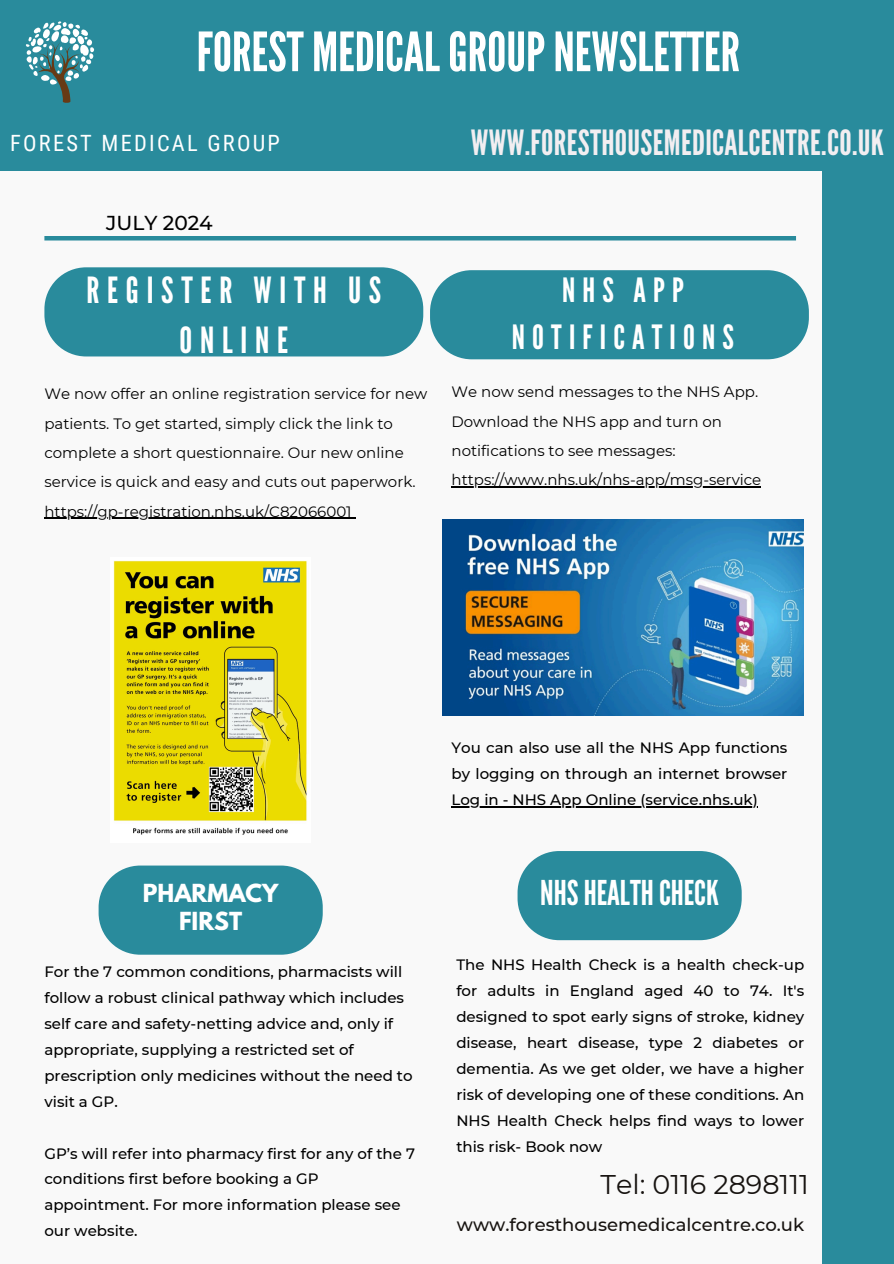
<style>
.page{position:relative;width:894px;height:1264px;background:#fff}
.page>*{position:absolute;margin:0;border:0;box-sizing:border-box;transform-origin:0 0}
.t1{font:54px "League Gothic";color:#fff}
.t2{font:36px/49.5px "League Gothic";letter-spacing:.215em;color:#fff;text-align:center}
.t3{font:34.65px "League Gothic";letter-spacing:.01em;color:#f2eef1}
.t4{font:34.2px "League Gothic";color:#fff}
.t5{font:33.45px/46.2px "League Gothic";letter-spacing:.215em;color:#fff;text-align:center}
.t6{font:27px "Montserrat";color:#171310}
.t7{font:22.35px "Roboto Condensed";letter-spacing:.1em;color:#fff}
.t8{font:700 22.05px "League Spartan";color:#fff}
.t9{font:500 20.1px "Montserrat";color:#000}
.t10{font:500 18px "Montserrat";color:#171310}
.t11{font:500 15px/26px "Montserrat";color:#000}
.t12{font:15px/29.2px "Montserrat";color:#000}
</style>
<div class="page">
<div style="left:0;top:0;width:893px;height:1263px;background:#f9f9f9"></div>
<hr style="left:44px;top:236px;width:751px;height:4px;background:#298b9c">
<div style="left:822px;top:0;width:71px;height:1263px;background:#298b9c"></div>
<svg style="left:99px;top:865px;width:223px;height:89px;background:#3893a2"></svg>
<svg style="left:517px;top:851px;width:224px;height:89px;background:#3993a3"></svg>
<div style="left:0;top:0;width:888px;height:170px;background:#298b9c"></div>
<svg style="left:25px;top:21px;width:69px;height:81px"></svg>
<img style="left:113px;top:561px;width:194px;height:274px">
<img style="left:442px;top:519px;width:361px;height:197px">
<hr style="left:44px;top:517px;width:307px;height:2px;background:#000">
<div style="left:44px;top:267px;width:379px;height:89px;background:#298b9c"></div>
<hr style="left:451px;top:806px;width:306px;height:1px;background:#000">
<div style="left:430px;top:270px;width:378px;height:89px;background:#298b9c"></div>
<hr style="left:451px;top:486px;width:310px;height:1px;background:#000">
<h4 class="t1" style="left:196px;top:21px;width:545px">FOREST MEDICALGROUPNEWSLETTER</h4>
<p class="t7" style="left:10px;top:130px;width:271px">FOREST MEDICAL GROUP</p>
<h2 class="t9" style="left:106px;top:211px;width:108px">JULY 2024</h2>
<p class="t2" style="left:86px;top:266px;width:296px">REGISTER WITH US<br>ONLINE</p>
<p class="t12" style="left:44px;top:379px;width:384px">We now offer an online registration service for new patients. To get started, simply click the link to complete a short questionnaire. Our new online service is quick and easy and cuts out paperwork.</p>
<p class="t12" style="left:44px;top:496px;width:309px">https://gp-registration.nhs.uk/C82066001</p>
<p class="t3" style="left:471px;top:122px;width:414px">WWW.FORESTHOUSEMEDICALCENTRE.CO.UK</p>
<p class="t5" style="left:511px;top:268px;width:224px">NHS APP<br>NOTIFICATIONS</p>
<p class="t12" style="left:451px;top:377px;width:308px">We now send messages to the NHS App.<br>Download the NHS app and turn on notifications to see messages:</p>
<h3 class="t12" style="left:451px;top:465px;width:311px">https://www.nhs.uk/nhs-app/msg-service</h3>
<p class="t11" style="left:451px;top:735px;width:337px">You can also use all the NHS App functions by logging on through an internet browser</p>
<p class="t11" style="left:451px;top:786px;width:308px">Log in - NHS App Online (service.nhs.uk)</p>
<h2 class="t8" style="left:143px;top:882px;width:137px">PHARMACY</h2>
<h5 class="t4" style="left:540px;top:873px;width:180px">NHSHEALTHCHECK</h5>
<h2 class="t8" style="left:179px;top:910px;width:65px">FIRST</h2>
<h6 class="t11" style="left:44px;top:958px;width:369px">For the 7 common conditions, pharmacists will follow a robust clinical pathway which includes self care and safety-netting advice and, only if appropriate, supplying a restricted set of prescription only medicines without the need to visit a GP.</h6>
<p class="t11" style="left:456px;top:951px;width:349px;text-align:justify">The NHS Health Check is a health check-up for adults in England aged 40 to 74. It's designed to spot early signs of stroke, kidney disease, heart disease, type 2 diabetes or dementia. As we get older, we have a higher risk of developing one of these conditions. An NHS Health Check helps find ways to lower this risk- Book now</p>
<h2 class="t11" style="left:44px;top:1140px;width:372px">GP’s will refer into pharmacy first for any of the 7 conditions first before booking a GP appointment. For more information please see our website.</h2>
<h3 class="t6" style="left:600px;top:1168px;width:210px">Tel: 0116 2898111</h3>
<h2 class="t10" style="left:456px;top:1213px;width:349px">www.foresthousemedicalcentre.co.uk</h2>
</div>
